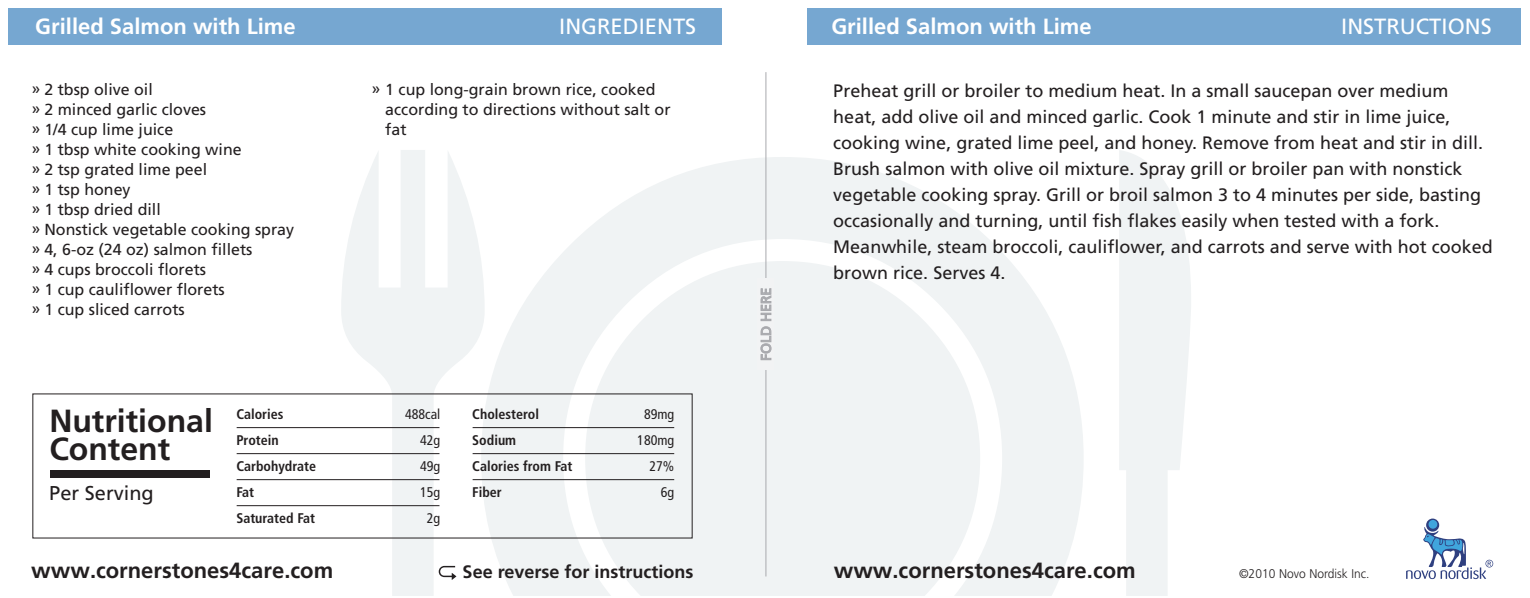
<style>
.page{position:relative;width:1530px;height:598px;background:#fff}
.page>*{position:absolute;margin:0;border:0;box-sizing:border-box;transform-origin:0 0}
.t1{font:700 32px/28px "Frutiger";color:#231f20}
.t2{font:700 22px "Frutiger";color:#231f20}
.t3{font:700 22px "Frutiger";color:#fff}
.t4{font:22px "Frutiger";color:#fff}
.t5{font:20px "Frutiger";color:#231f20}
.t6{font:18px/26px "Frutiger";color:#231f20}
.t7{font:700 18px "Frutiger";color:#231f20}
.t8{font:16px/20px "Frutiger";color:#231f20}
.t9{font:700 condensed 14px/26px "Frutiger";color:#231f20}
.t10{font:condensed 14px/26px "Frutiger";color:#231f20;text-align:right}
.t11{font:14px "Frutiger";color:#a8a9ad}
.t12{font:300 12.6px "Frutiger";color:#231f20;scale:.95 1}
</style>
<div class="page">
<svg style="left:341px;top:150px;width:850px;height:446px;fill:#f0f3f4"></svg>
<div style="left:8px;top:8px;width:714px;height:36px;background:#76a7d1"></div>
<div style="left:807px;top:8px;width:714px;height:36px;background:#76a7d1"></div>
<hr style="left:766px;top:72px;width:1px;height:504px;background:#a8a9ad">
<div style="left:758px;top:279px;width:16px;height:91px;background:#f2f3f4"></div>
<svg style="left:760px;top:288px;width:12px;height:72px"></svg>
<div style="left:51px;top:470px;width:159px;height:7px;background:#231f20"></div>
<svg style="left:439px;top:566px;width:17px;height:14px"></svg>
<svg style="left:1426px;top:518px;width:13px;height:13px"></svg>
<div style="left:1429px;top:520px;width:8px;height:8px;background:#40a5dc;border-radius:50%"></div>
<svg style="left:1406px;top:526px;width:87px;height:53px"></svg>
<p class="t3" style="left:35px;top:13px;width:262px">Grilled Salmon with Lime</p>
<p class="t3" style="left:831px;top:13px;width:262px">Grilled Salmon with Lime</p>
<p class="t4" style="left:559px;top:13px;width:138px">INGREDIENTS</p>
<p class="t4" style="left:1341px;top:13px;width:152px">INSTRUCTIONS</p>
<p class="t8" style="left:31px;top:79px;width:264px">» 2 tbsp olive oil<br>» 2 minced garlic cloves<br>» 1/4 cup lime juice<br>» 1 tbsp white cooking wine<br>» 2 tsp grated lime peel<br>» 1 tsp honey<br>» 1 tbsp dried dill<br>» Nonstick vegetable cooking spray » 4, 6-oz (24 oz) salmon fillets<br>» 4 cups broccoli florets<br>» 1 cup cauliflower florets<br>» 1 cup sliced carrots</p>
<p class="t8" style="left:385px;top:79px;width:287px;text-indent:-14px">» 1 cup long-grain brown rice, cooked according to directions without salt or fat</p>
<h1 class="t1" style="left:49px;top:407px;width:165px">Nutritional<br>Content</h1>
<p class="t5" style="left:49px;top:481px;width:106px">Per Serving</p>
<p class="t9" style="left:236px;top:401px;width:81px">Calories<br>Protein<br>Carbohydrate<br>Fat<br>Saturated Fat</p>
<p class="t9" style="left:472px;top:401px;width:101px">Cholesterol<br>Sodium<br>Calories from Fat<br>Fiber</p>
<p class="t10" style="left:405px;top:401px;width:37px">488cal<br>42g<br>49g<br>15g<br>2g</p>
<p class="t10" style="left:637px;top:401px;width:39px">89mg<br>180mg<br>27%<br>6g</p>
<p class="t11" style="left:758px;top:361px;width:75px;rotate:-90deg">FOLD HERE</p>
<p class="t6" style="left:833px;top:77px;width:661px">Preheat grill or broiler to medium heat. In a small saucepan over medium heat, add olive oil and minced garlic. Cook 1 minute and stir in lime juice, cooking wine, grated lime peel, and honey. Remove from heat and stir in dill.<br>Brush salmon with olive oil mixture. Spray grill or broiler pan with nonstick vegetable cooking spray. Grill or broil salmon 3 to 4 minutes per side, basting occasionally and turning, until fish flakes easily when tested with a fork.<br>Meanwhile, steam broccoli, cauliflower, and carrots and serve with hot cooked brown rice. Serves 4.</p>
<p class="t2" style="left:31px;top:557px;width:303px">www.cornerstones4care.com</p>
<p class="t7" style="left:463px;top:561px;width:232px">See reverse for instructions</p>
<p class="t2" style="left:834px;top:557px;width:303px">www.cornerstones4care.com</p>
<p class="t12" style="left:1239px;top:566px;width:139px">©2010 Novo Nordisk Inc.</p>
</div>
